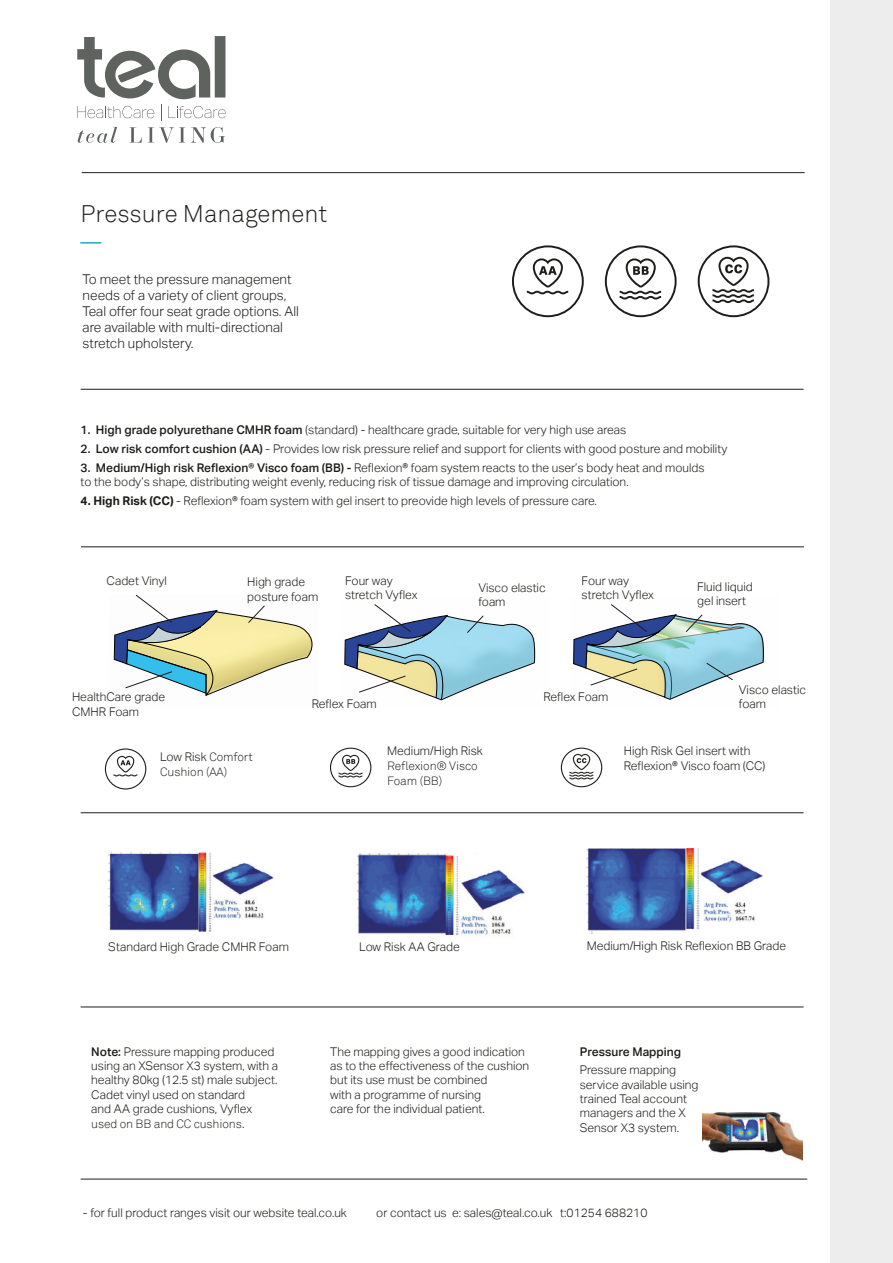
<style>
.page{position:relative;width:893px;height:1263px;background:#fff}
.page>*{position:absolute;margin:0;border:0;box-sizing:border-box;transform-origin:0 0}
.t1{font:300 24px "Akkurat";color:#1d1d1b}
.t2{font:21px "Grouch IT Cby BT";color:#009cbe}
.Body_Text{font:300 13.5px/16.2px "Aktiv Grotesk";color:#1d1d1b}
.TEXT{font:300 12px/14.4px "Aktiv Grotesk";color:#1d1d1b}
.TEXT-2{font:300 12px/15px "Akkurat";letter-spacing:-.01em;color:#1d1d1b}
.TEXT-3{font:500 12px "Aktiv Grotesk";color:#1d1d1b}
.s1{font-weight:500}
.s2{font-weight:700}
.s3{font-family:"Aktiv Grotesk"}
.s4{font-family:"Akkurat"}
</style>
<div class="page">
<hr style="left:82px;top:172px;width:723px;height:1px;background:#1d1d1b">
<hr style="left:81px;top:547px;width:723px;height:1px;background:#1d1d1b">
<hr style="left:81px;top:812px;width:722px;height:1px;background:#1d1d1b">
<hr style="left:81px;top:1007px;width:722px;height:1px;background:#1d1d1b">
<hr style="left:81px;top:1179px;width:726px;height:1px;background:#1d1d1b">
<svg style="left:77px;top:36px;width:149px;height:84px"></svg>
<svg style="left:77px;top:127px;width:40px;height:16px"></svg>
<svg style="left:129px;top:127px;width:13px;height:16px"></svg>
<svg style="left:148px;top:127px;width:37px;height:16px"></svg>
<svg style="left:191px;top:127px;width:34px;height:16px"></svg>
<div style="left:831px;top:0;width:62px;height:1263px;background:#ededed"></div>
<svg style="left:512px;top:245px;width:72px;height:72px"></svg>
<hr style="left:81px;top:389px;width:722px;height:1px;background:#1d1d1b">
<svg style="left:105px;top:748px;width:41px;height:41px"></svg>
<svg style="left:330px;top:748px;width:41px;height:39px"></svg>
<svg style="left:561px;top:748px;width:41px;height:39px"></svg>
<svg style="left:605px;top:245px;width:72px;height:72px"></svg>
<svg style="left:698px;top:245px;width:71px;height:72px"></svg>
<img style="left:108px;top:853px;width:166px;height:79px">
<img style="left:356px;top:853px;width:169px;height:83px">
<img style="left:586px;top:848px;width:177px;height:85px">
<img style="left:703px;top:1112px;width:99px;height:48px">
<svg style="left:114px;top:594px;width:199px;height:102px"></svg>
<svg style="left:344px;top:604px;width:191px;height:97px"></svg>
<svg style="left:573px;top:604px;width:191px;height:96px"></svg>
<p class="t1" style="left:81px;top:200px;width:248px">Pressure Management</p>
<p class="t2" style="left:81px;top:228px;width:22px">—</p>
<p class="Body_Text" style="left:83px;top:271px;width:218px">To meet the pressure management needs of a variety of client groups, Teal offer four seat grade options. All are available with multi-directional stretch upholstery.</p>
<p class="TEXT" style="left:81px;top:423px;width:547px"><span class="s1">1. High grade polyurethane CMHR foam</span> (standard) - healthcare grade, suitable for very high use areas</p>
<p class="TEXT" style="left:81px;top:442px;width:648px"><span class="s1">2. Low risk comfort cushion (AA)</span> - Provides low risk pressure relief and support for clients with good posture and mobility</p>
<p class="TEXT" style="left:81px;top:460px;width:625px"><span class="s1">3. Medium/High risk Reflexion® Visco foam (BB) -</span> Reflexion® foam system reacts to the user’s body heat and moulds to the body’s shape, distributing weight evenly, reducing risk of tissue damage and improving circulation.</p>
<p class="TEXT" style="left:81px;top:493px;width:518px"><span class="s2">4. High Risk (CC)</span> - Reflexion® foam system with gel insert to preovide high levels of pressure care.</p>
<p class="TEXT" style="left:107px;top:573px;width:62px">Cadet Vinyl</p>
<p class="TEXT" style="left:72px;top:690px;width:95px">HealthCare grade<br>CMHR Foam</p>
<p class="TEXT" style="left:247px;top:575px;width:72px">High grade posture foam</p>
<p class="TEXT" style="left:345px;top:573px;width:74px">Four way stretch Vyflex</p>
<p class="TEXT" style="left:478px;top:580px;width:69px">Visco elastic foam</p>
<p class="TEXT" style="left:582px;top:573px;width:74px">Four way stretch Vyflex</p>
<p class="TEXT" style="left:697px;top:579px;width:57px">Fluid liquid gel insert</p>
<p class="TEXT" style="left:312px;top:697px;width:66px">Reflex Foam</p>
<p class="TEXT" style="left:543px;top:690px;width:66px">Reflex Foam</p>
<p class="TEXT" style="left:739px;top:683px;width:69px">Visco elastic foam</p>
<p class="TEXT-2" style="left:160px;top:750px;width:94px"><span class="s3">Low Risk</span> Comfort<br>Cushion (AA)</p>
<p class="TEXT-2" style="left:387px;top:744px;width:97px"><span class="s3">Medium/High Risk<br></span>Reflexion® Visco<br>Foam (BB)</p>
<p class="TEXT" style="left:624px;top:744px;width:143px">High Risk Gel insert with<br>Reflexion® Visco foam (CC)</p>
<p class="TEXT" style="left:108px;top:940px;width:182px">Standard High Grade CMHR Foam</p>
<p class="TEXT" style="left:359px;top:940px;width:102px">Low Risk AA Grade</p>
<p class="TEXT" style="left:587px;top:939px;width:201px">Medium/High Risk Reflexion BB Grade</p>
<p class="TEXT" style="left:91px;top:1044px;width:188px"><span class="s1">Note:</span> Pressure mapping produced using an XSensor X3 system, with a healthy 80kg (12.5 st) male subject.<br>Cadet vinyl used on standard<br>and AA grade cushions, Vyflex <span class="s4">used on BB and CC cushions.</span></p>
<p class="TEXT" style="left:330px;top:1044px;width:201px">The mapping gives a good indication as to the effectiveness of the cushion but its use must be combined<br>with a programme of nursing<br>care for the individual patient.</p>
<p class="TEXT-3" style="left:580px;top:1044px;width:103px">Pressure Mapping</p>
<p class="TEXT" style="left:580px;top:1063px;width:120px">Pressure mapping service available using trained Teal account managers and the X<br>Sensor X3 system.</p>
<p class="TEXT" style="left:83px;top:1205px;width:265px">- for full product ranges visit our website teal.co.uk</p>
<p class="TEXT" style="left:376px;top:1205px;width:273px">or contact us e: sales@teal.co.uk t:01254 688210</p>
</div>
